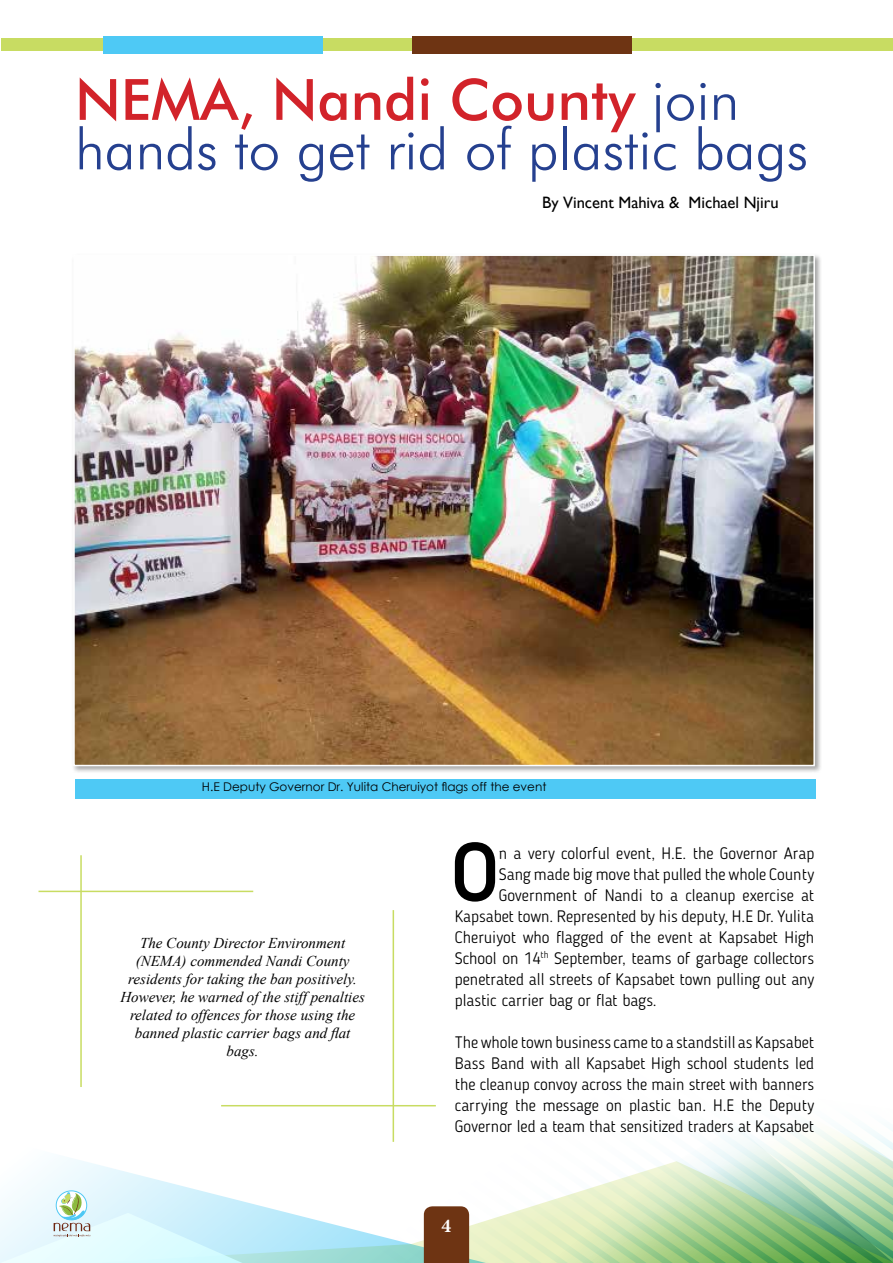
<style>
.page{position:relative;width:893px;height:1263px;background:#fff}
.page>*{position:absolute;margin:0;border:0;box-sizing:border-box;transform-origin:0 0}
.t1{font:500 82.2px "Blogger Sans";color:#000}
.t2{font:300 57px/49.5px "Futura BT";color:#25408f}
.t3{font:700 19.5px "Minion Pro";color:#fff}
.t4{font:300 16.5px/21px "Blogger Sans";color:#000;text-align:justify}
.t5{font:16.5px "Gill Sans";color:#000}
.t6{font:italic 15px/18px "Times New Roman";color:#000;text-align:center}
.t7{font:12px "Century Gothic";color:#000}
.s1{font-weight:500;color:#d2232a}
</style>
<div class="page">
<svg style="left:27px;top:1157px;width:352px;height:106px"></svg>
<svg style="left:0;top:1190px;width:330px;height:73px"></svg>
<svg style="left:379px;top:1031px;width:514px;height:232px"></svg>
<div style="left:1px;top:38px;width:891px;height:12px;background:#c8dc62"></div>
<div style="left:103px;top:36px;width:219px;height:18px;background:#4ec9f5"></div>
<div style="left:412px;top:36px;width:220px;height:18px;background:#6e3413"></div>
<div style="left:75px;top:779px;width:741px;height:20px;background:#4ec9f5"></div>
<hr style="left:80px;top:855px;width:2px;height:232px;background:#c8dc62">
<hr style="left:393px;top:910px;width:1px;height:232px;background:#c8dc62">
<hr style="left:39px;top:891px;width:214px;height:1px;background:#c8dc62">
<hr style="left:221px;top:1105px;width:215px;height:1px;background:#c8dc62">
<div style="left:72px;top:253px;width:750px;height:521px;background:#000;opacity:.35"></div>
<img style="left:76px;top:257px;width:736px;height:506px">
<h2 class="t2" style="left:75px;top:74px;width:735px"><span class="s1">NEMA, Nandi County</span> join hands to get rid of plastic bags</h2>
<p class="t5" style="left:542px;top:193px;width:238px">By Vincent Mahiva &amp; Michael Njiru</p>
<p class="t7" style="left:202px;top:778px;width:346px">H.E Deputy Governor Dr. Yulita Cheruiyot flags off the event</p>
<p class="t6" style="left:120px;top:934px;width:246px">The County Director Environment (NEMA) commended Nandi County residents for taking the ban positively.<br>However, he warned of the stiff penalties related to offences for those using the banned plastic carrier bags and flat bags.</p>
<h1 class="t1" style="left:451px;top:823px;width:49px">O</h1>
<p class="t4" style="left:499px;top:842px;width:317px">n a very colorful event, H.E. the Governor Arap</p>
<p class="t4" style="left:499px;top:863px;width:317px">Sang made big move that pulled the whole County</p>
<p class="t4" style="left:499px;top:884px;width:317px">Government of Nandi to a cleanup exercise at</p>
<p class="t4" style="left:455px;top:905px;width:361px">Kapsabet town. Represented by his deputy, H.E Dr. Yulita</p>
<p class="t4" style="left:455px;top:926px;width:361px">Cheruiyot who flagged of the event at Kapsabet High</p>
<p class="t4" style="left:455px;top:947px;width:361px">School on 14<sup>th</sup> September, teams of garbage collectors</p>
<p class="t4" style="left:455px;top:968px;width:361px">penetrated all streets of Kapsabet town pulling out any</p>
<p class="t4" style="left:455px;top:989px;width:203px">plastic carrier bag or flat bags.</p>
<p class="t4" style="left:455px;top:1031px;width:361px">The whole town business came to a standstill as Kapsabet Bass Band with all Kapsabet High school students led the cleanup convoy across the main street with banners carrying the message on plastic ban. H.E the Deputy Governor led a team that sensitized traders at Kapsabet</p>
<p class="t3" style="left:442px;top:1212px;width:11px">4</p>
</div>
